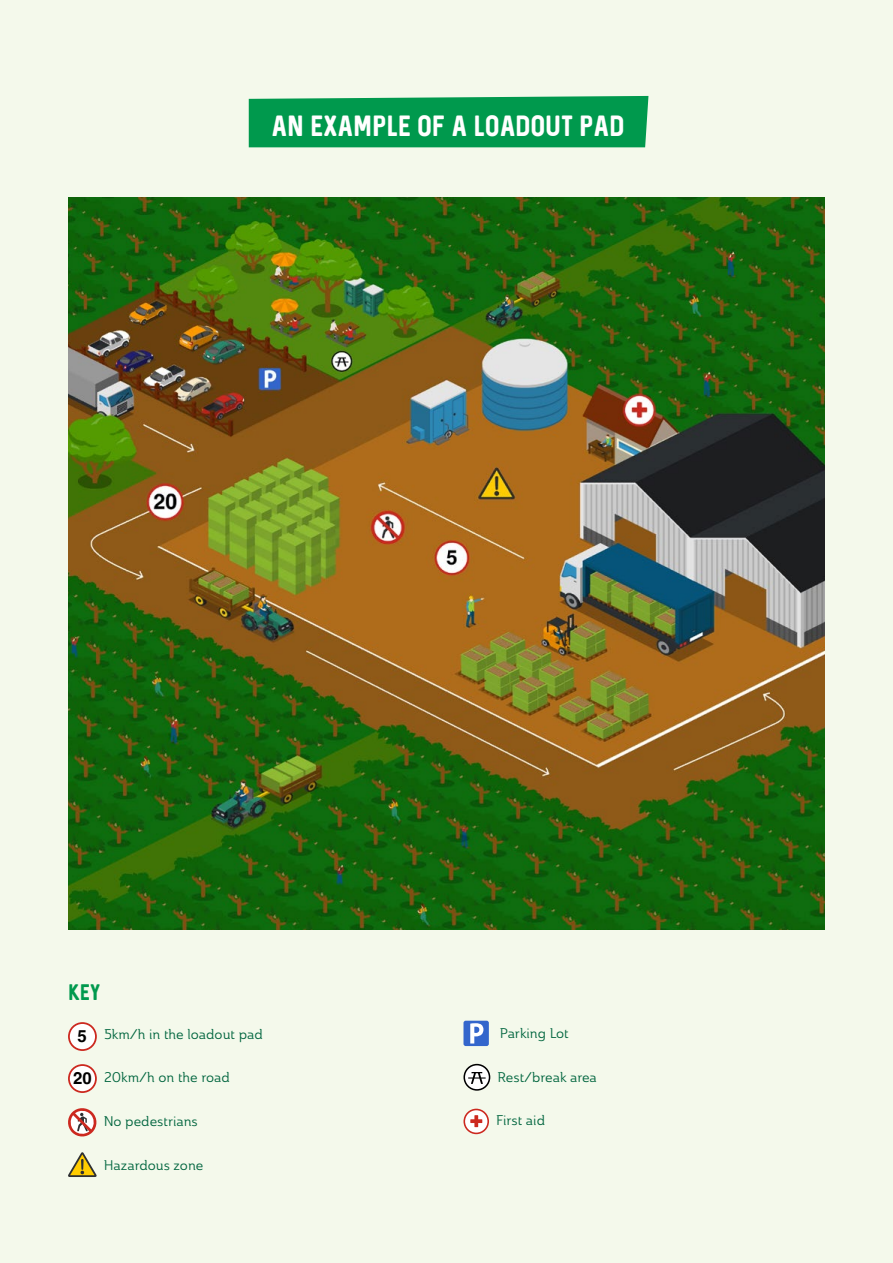
<style>
.page{position:relative;width:893px;height:1263px;background:#f4f9eb}
.page>*{position:absolute;margin:0;border:0;box-sizing:border-box;transform-origin:0 0}
.t1{font:23.4px "Sequel Neue";letter-spacing:-.01em;color:#fff}
.t2{font:18px "Sequel Neue";color:#00994d}
.t3{font:13.8px "Ainslie Nor Reg";color:#00653e}
.s1{font-family:"Helvetica";font-weight:700;font-size:16.8px;color:#000}
</style>
<div class="page">
<div style="left:249px;top:96px;width:399px;height:51px;background:#00994d"></div>
<img style="left:68px;top:198px;width:757px;height:731px">
<svg style="left:68px;top:1022px;width:29px;height:29px"></svg>
<div style="left:70px;top:1024px;width:25px;height:25px;background:#fff;border-radius:50%"></div>
<svg style="left:68px;top:1064px;width:29px;height:29px"></svg>
<div style="left:70px;top:1066px;width:25px;height:25px;background:#fff;border-radius:50%"></div>
<svg style="left:68px;top:1108px;width:29px;height:29px"></svg>
<svg style="left:68px;top:1152px;width:29px;height:25px"></svg>
<div style="left:463px;top:1021px;width:26px;height:25px;background:#36c;border-radius:2px"></div>
<svg style="left:470px;top:1023px;width:13px;height:20px"></svg>
<svg style="left:464px;top:1064px;width:26px;height:26px"></svg>
<div style="left:463px;top:1064px;width:27px;height:27px;border:2px solid #000;border-radius:50%"></div>
<svg style="left:468px;top:1072px;width:18px;height:12px"></svg>
<svg style="left:463px;top:1109px;width:26px;height:25px"></svg>
<div style="left:465px;top:1110px;width:22px;height:22px;background:#fff;border-radius:50%"></div>
<svg style="left:470px;top:1115px;width:12px;height:12px"></svg>
<h1 class="t1" style="left:272px;top:110px;width:354px">AN EXAMPLE OF A LOADOUT PAD</h1>
<h2 class="t2" style="left:68px;top:979px;width:34px">KEY</h2>
<p class="t3" style="left:78px;top:1025px;width:187px"><span class="s1">5</span> 5km/h in the loadout pad</p>
<p class="t3" style="left:73px;top:1069px;width:158px"><span class="s1">20</span> 20km/h on the road</p>
<p class="t3" style="left:104px;top:1112px;width:96px">No pedestrians</p>
<p class="t3" style="left:104px;top:1156px;width:101px">Hazardous zone</p>
<p class="t3" style="left:500px;top:1025px;width:71px">Parking Lot</p>
<p class="t3" style="left:498px;top:1068px;width:101px">Rest/break area</p>
<p class="t3" style="left:496px;top:1112px;width:50px">First aid</p>
</div>
